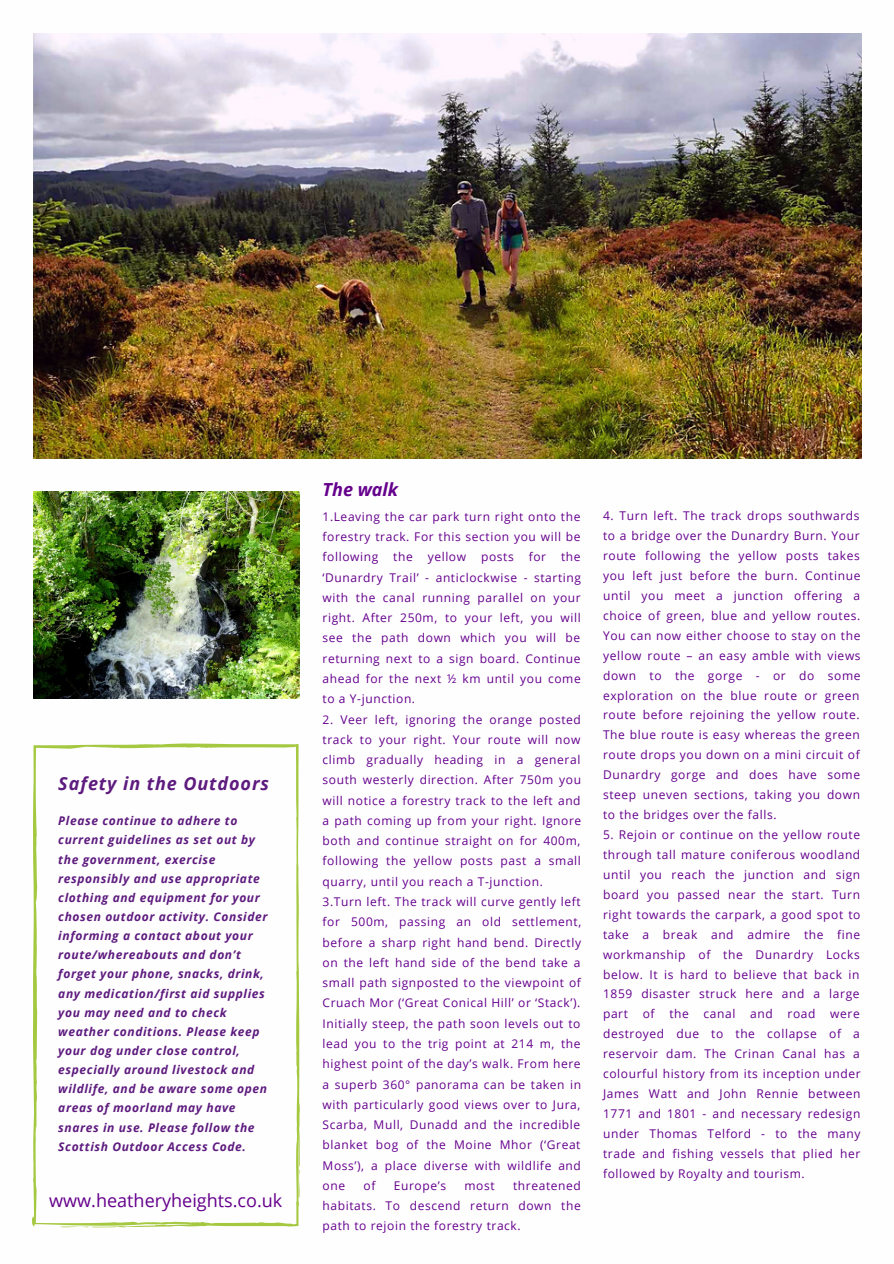
<style>
.page{position:relative;width:894px;height:1264px;background:#fff}
.page>*{position:absolute;margin:0;border:0;box-sizing:border-box;transform-origin:0 0}
.t1{font:18px "Open Sans";color:#64008c}
.t2{font:italic 700 18px "Open Sans";letter-spacing:.05em;color:#5d1b7e}
.t3{font:italic 700 18px "Open Sans";color:#64008c}
.t4{font:12px/20.2px "Open Sans";letter-spacing:.05em;color:#64008c;text-align:justify}
.t5{font:italic 700 12px/19.2px "Open Sans";letter-spacing:.05em;color:#5d1b7e}
</style>
<div class="page">
<img style="left:33px;top:33px;width:828px;height:425px">
<img style="left:33px;top:491px;width:266px;height:208px">
<svg style="left:32px;top:743px;width:268px;height:485px"></svg>
<p class="t2" style="left:58px;top:771px;width:212px">Safety in the Outdoors</p>
<p class="t5" style="left:58px;top:811px;width:211px">Please continue to adhere to current guidelines as set out by the government, exercise responsibly and use appropriate clothing and equipment for your chosen outdoor activity. Consider informing a contact about your route/whereabouts and don’t forget your phone, snacks, drink, any medication/first aid supplies you may need and to check weather conditions. Please keep your dog under close control, especially around livestock and wildlife, and be aware some open areas of moorland may have snares in use. Please follow the<br>Scottish Outdoor Access Code.</p>
<p class="t1" style="left:49px;top:1187px;width:234px">www.heatheryheights.co.uk</p>
<p class="t3" style="left:322px;top:477px;width:77px">The walk</p>
<p class="t4" style="left:322px;top:506px;width:260px">1.Leaving the car park turn right onto the forestry track. For this section you will be following the yellow posts for the ‘Dunardry Trail’ - anticlockwise - starting with the canal running parallel on your right. After 250m, to your left, you will see the path down which you will be returning next to a sign board. Continue ahead for the next ½ km until you come to a Y-junction.</p>
<p class="t4" style="left:322px;top:708px;width:260px">2. Veer left, ignoring the orange posted track to your right. Your route will now climb gradually heading in a general south westerly direction. After 750m you will notice a forestry track to the left and a path coming up from your right. Ignore both and continue straight on for 400m, following the yellow posts past a small quarry, until you reach a T-junction.</p>
<p class="t4" style="left:322px;top:891px;width:260px">3.Turn left. The track will curve gently left for 500m, passing an old settlement, before a sharp right hand bend. Directly on the left hand side of the bend take a small path signposted to the viewpoint of Cruach Mor (‘Great Conical Hill’ or ‘Stack’).<br>Initially steep, the path soon levels out to lead you to the trig point at 214 m, the highest point of the day’s walk. From here a superb 360° panorama can be taken in with particularly good views over to Jura, Scarba, Mull, Dunadd and the incredible blanket bog of the Moine Mhor (‘Great Moss’), a place diverse with wildlife and one</p>
<p class="t4" style="left:363px;top:1175px;width:13px">of</p>
<p class="t4" style="left:394px;top:1175px;width:54px">Europe’s</p>
<p class="t4" style="left:464px;top:1175px;width:32px">most</p>
<p class="t4" style="left:322px;top:1175px;width:260px;text-indent:190px">threatened habitats. To descend return down the path to rejoin the forestry track.</p>
<p class="t4" style="left:603px;top:505px;width:259px">4. Turn left. The track drops southwards to a bridge over the Dunardry Burn. Your route following the yellow posts takes you left just before the burn. Continue until you meet a junction offering a choice of green, blue and yellow routes.<br>You can now either choose to stay on the yellow route – an easy amble with views down to the gorge - or do some exploration on the blue route or green route before rejoining the yellow route.<br>The blue route is easy whereas the green route drops you down on a mini circuit of Dunardry gorge and does have some steep uneven sections, taking you down to the bridges over the falls.</p>
<p class="t4" style="left:603px;top:824px;width:259px">5. Rejoin or continue on the yellow route through tall mature coniferous woodland until you reach the junction and sign board you passed near the start. Turn right towards the carpark, a good spot to take a break and admire the fine workmanship of the Dunardry Locks below. It is hard to believe that back in 1859 disaster struck here and a large part of the canal and road were destroyed due to the collapse of a reservoir dam. The Crinan Canal has a colourful history from its inception under James Watt and John Rennie between 1771 and 1801 - and necessary redesign under Thomas Telford - to the many trade and fishing vessels that plied her followed by Royalty and tourism.</p>
</div>
